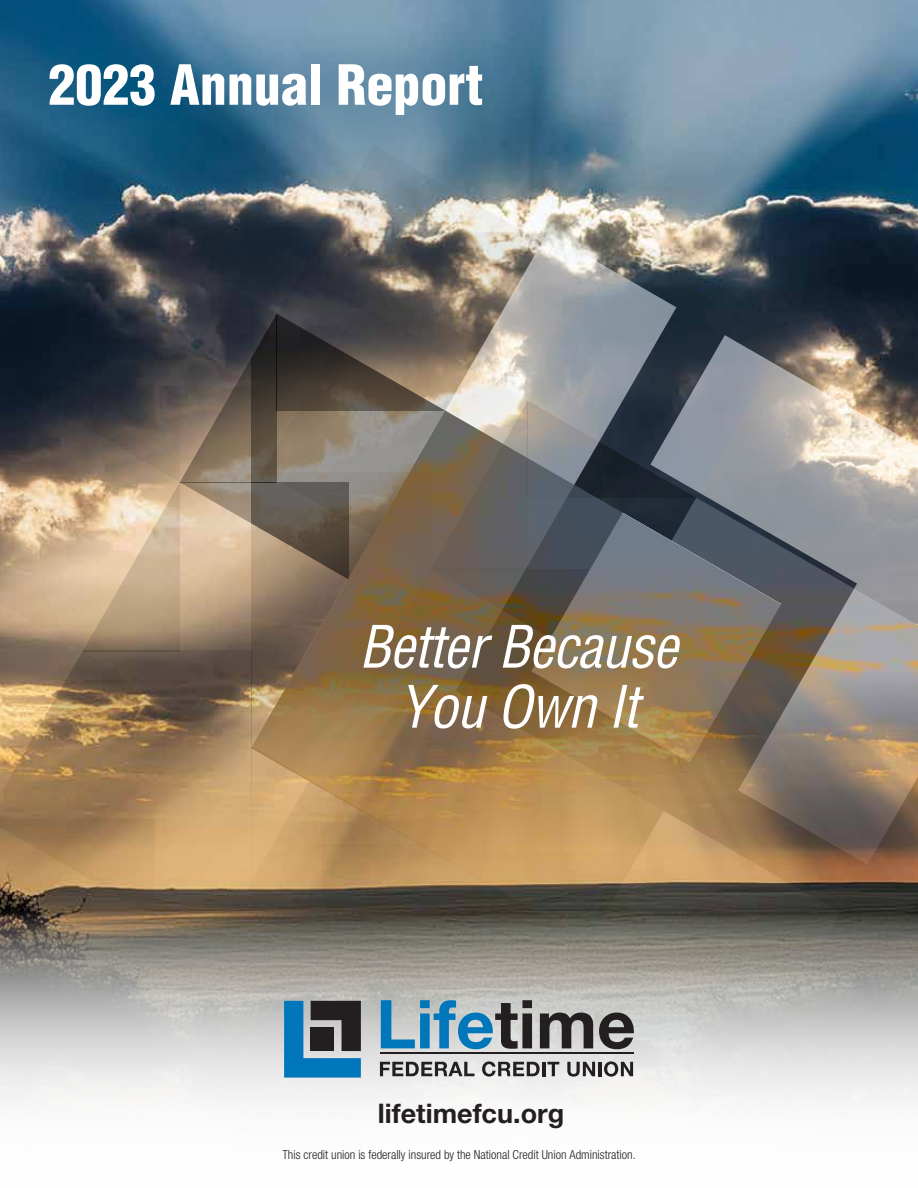
<style>
.page{position:relative;width:918px;height:1188px;background:#fff}
.page>*{position:absolute;margin:0;border:0;box-sizing:border-box;transform-origin:0 0}
.t1{font:italic condensed 57px/60px "Helvetica";letter-spacing:-.02em;color:#fff;text-align:center}
.t2{font:900 condensed 54px "Helvetica";color:#fff}
.t3{font:700 27px "Helvetica Neue 75";color:#231f20}
.t4{font:12.45px "Helvetica Neue 47 Light Cond";color:#231f20}
</style>
<div class="page">
<img style="left:0;top:0;width:918px;height:866px">
<svg style="left:180px;top:482px;width:72px;height:266px;background:#bfa78a"></svg>
<svg style="left:0;top:651px;width:251px;height:258px;background:#9d7e59"></svg>
<svg style="left:277px;top:145px;width:265px;height:88px;background:#9da3a4"></svg>
<svg style="left:11px;top:217px;width:266px;height:265px;background:#45454a"></svg>
<svg style="left:0;top:820px;width:154px;height:89px;background:#9e7d55"></svg>
<svg style="left:0;top:386px;width:180px;height:265px;background:#a08c76"></svg>
<svg style="left:840px;top:866px;width:78px;height:43px;background:#5c4534"></svg>
<img style="left:252px;top:233px;width:588px;height:676px">
<img style="left:650px;top:335px;width:268px;height:530px">
<svg style="left:531px;top:513px;width:250px;height:250px;background:#7a6d59"></svg>
<div style="left:0;top:3px;width:541px;height:168px;background:#01517b;opacity:.75"></div>
<svg style="left:0;top:909px;width:918px;height:193px"></svg>
<svg style="left:284px;top:845px;width:473px;height:233px;background:#928e84"></svg>
<h2 class="t2" style="left:48px;top:51px;width:437px">2023 Annual Report</h2>
<h1 class="t1" style="left:359px;top:614px;width:321px">Better Because<br>You Own It</h1>
<h3 class="t3" style="left:378px;top:1096px;width:188px">lifetimefcu.org</h3>
<p class="t4" style="left:282px;top:1148px;width:355px">This credit union is federally insured by the National Credit Union Administration.</p>
</div>
